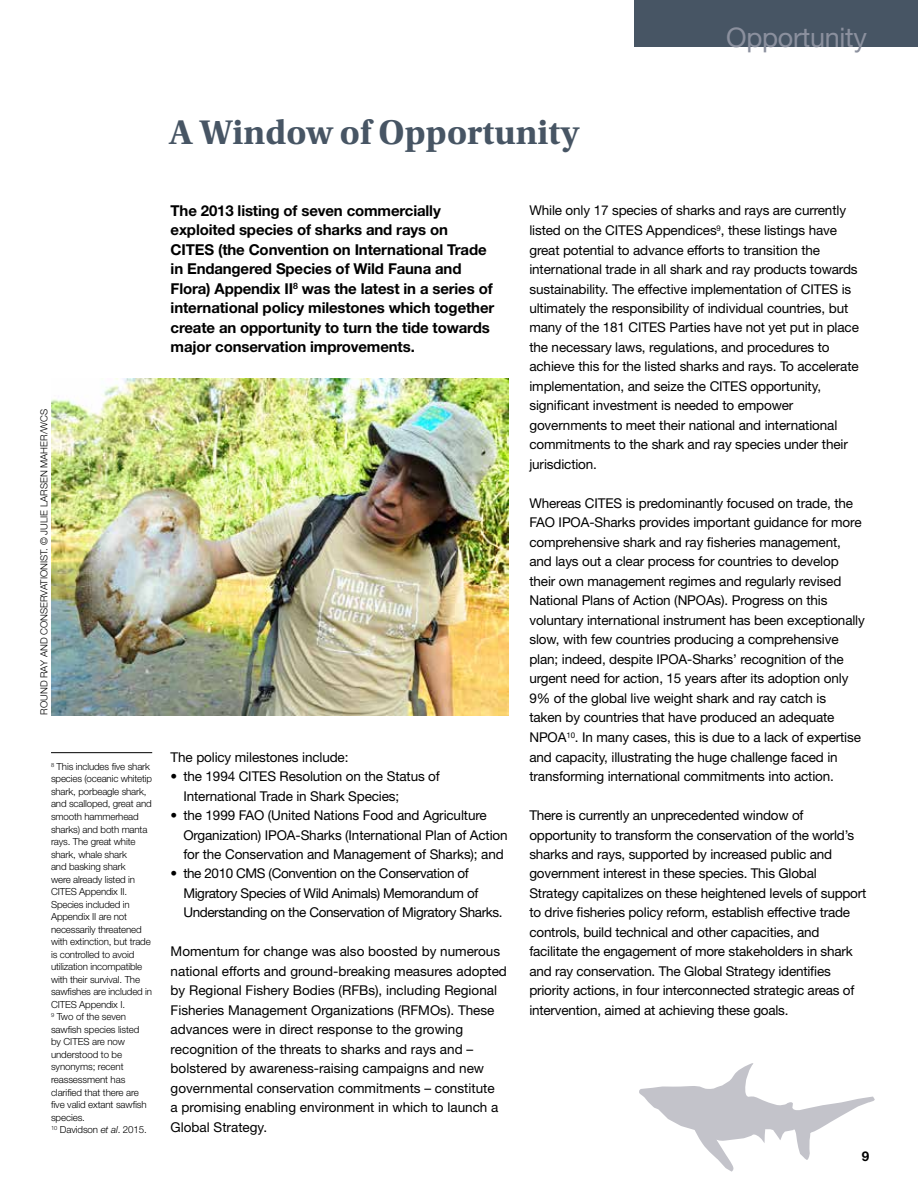
<style>
.page{position:relative;width:918px;height:1188px;background:#fff}
.page>*{position:absolute;margin:0;border:0;box-sizing:border-box;transform-origin:0 0}
.t1{font:700 36px "Utopia Std";color:#475564}
.t2{font:27px "Helvetica Neue LT Std";letter-spacing:-.01em;color:#8b909e}
.t3{font:700 15px/19.5px "Helvetica Neue LT Std";letter-spacing:-.01em;color:#000}
.t4{font:13.5px/19.5px "Helvetica Neue LT Std";letter-spacing:-.01em;color:#000}
.t5{font:13.5px/19.5px "Helvetica Neue LT Std";letter-spacing:-.03em;color:#000}
.t6{font:700 13.5px "Helvetica Neue LT Std";color:#000}
.t7{font:300 9.75px/12.5px "Helvetica Neue LT Std";letter-spacing:-.015em;color:#000}
.s1{font-style:italic}
</style>
<div class="page">
<hr style="left:51px;top:752px;width:101px;height:1px;background:#000">
<div style="left:635px;top:0;width:283px;height:47px;background:#475564"></div>
<img style="left:51px;top:379px;width:457px;height:337px">
<svg style="left:639px;top:1063px;width:236px;height:109px"></svg>
<h2 class="t2" style="left:726px;top:21px;width:142px">Opportunity</h2>
<h1 class="t1" style="left:169px;top:111px;width:411px">A Window of Opportunity</h1>
<p class="t3" style="left:171px;top:200px;width:325px">The 2013 listing of seven commercially exploited species of sharks and rays on CITES (the Convention on International Trade in Endangered Species of Wild Fauna and Flora) Appendix II<sup>8</sup> was the latest in a series of international policy milestones which together create an opportunity to turn the tide towards major conservation improvements.</p>
<p class="t7" style="left:38px;top:715px;width:307px;rotate:-90deg">Round Ray and Conservationist. © Julie Larsen Maher/WCS</p>
<p class="t7" style="left:51px;top:760px;width:103px"><sup>8</sup> This includes five shark species (oceanic whitetip shark, porbeagle shark, and scalloped, great and smooth hammerhead sharks) and both manta rays. The great white shark, whale shark<br>and basking shark<br>were already listed in<br>CITES Appendix II .<br>Species included in<br>Appendix II are not necessarily threatened with extinction, but trade is controlled to avoid utilization incompatible with their survival. The sawfishes are included in<br>CITES Appendix I.<br><sup>9</sup> Two of the seven sawfish species listed<br>by CITES are now understood to be synonyms; recent reassessment has clarified that there are five valid extant sawfish species.<br><sup>10</sup> Davidson <span class="s1">et al</span>. 2015.</p>
<p class="t4" style="left:171px;top:747px;width:179px">The policy milestones include:</p>
<p class="t4" style="left:183px;top:766px;width:258px;text-indent:-13px">• the 1994 CITES Resolution on the Status of<br>International Trade in Shark Species;</p>
<p class="t4" style="left:183px;top:805px;width:326px;text-indent:-13px">• the 1999 FAO (United Nations Food and Agriculture<br>Organization) IPOA-Sharks (International Plan of Action for the Conservation and Management of Sharks); and</p>
<p class="t5" style="left:183px;top:864px;width:321px;text-indent:-13px">• the 2010 CMS (Convention on the Conservation of<br>Migratory Species of Wild Animals) Memorandum of<br>Understanding on the Conservation of Migratory Sharks.</p>
<p class="t4" style="left:171px;top:942px;width:338px">Momentum for change was also boosted by numerous national efforts and ground-breaking measures adopted by Regional Fishery Bodies (RFBs), including Regional Fisheries Management Organizations (RFMOs). These advances were in direct response to the growing recognition of the threats to sharks and rays and – bolstered by awareness-raising campaigns and new governmental conservation commitments – constitute<br>a promising enabling environment in which to launch a Global Strategy.</p>
<p class="t4" style="left:529px;top:201px;width:331px">While only 17 species of sharks and rays are currently listed on the CITES Appendices<sup>9</sup>, these listings have great potential to advance efforts to transition the international trade in all shark and ray products towards sustainability. The effective implementation of CITES is ultimately the responsibility of individual countries, but many of the 181 CITES Parties have not yet put in place the necessary laws, regulations, and procedures to achieve this for the listed sharks and rays. To accelerate implementation, and seize the CITES opportunity, significant investment is needed to empower governments to meet their national and international commitments to the shark and ray species under their jurisdiction.</p>
<p class="t4" style="left:529px;top:493px;width:337px">Whereas CITES is predominantly focused on trade, the FAO IPOA-Sharks provides important guidance for more comprehensive shark and ray fisheries management, and lays out a clear process for countries to develop their own management regimes and regularly revised National Plans of Action (NPOAs). Progress on this voluntary international instrument has been exceptionally slow, with few countries producing a comprehensive plan; indeed, despite IPOA-Sharks’ recognition of the urgent need for action, 15 years after its adoption only 9% of the global live weight shark and ray catch is<br>taken by countries that have produced an adequate NPOA<sup>10</sup>. In many cases, this is due to a lack of expertise and capacity, illustrating the huge challenge faced in transforming international commitments into action.</p>
<p class="t4" style="left:529px;top:805px;width:338px">There is currently an unprecedented window of opportunity to transform the conservation of the world’s sharks and rays, supported by increased public and government interest in these species. This Global Strategy capitalizes on these heightened levels of support to drive fisheries policy reform, establish effective trade controls, build technical and other capacities, and facilitate the engagement of more stakeholders in shark and ray conservation. The Global Strategy identifies priority actions, in four interconnected strategic areas of intervention, aimed at achieving these goals.</p>
<p class="t6" style="left:862px;top:1148px;width:9px">9</p>
</div>
